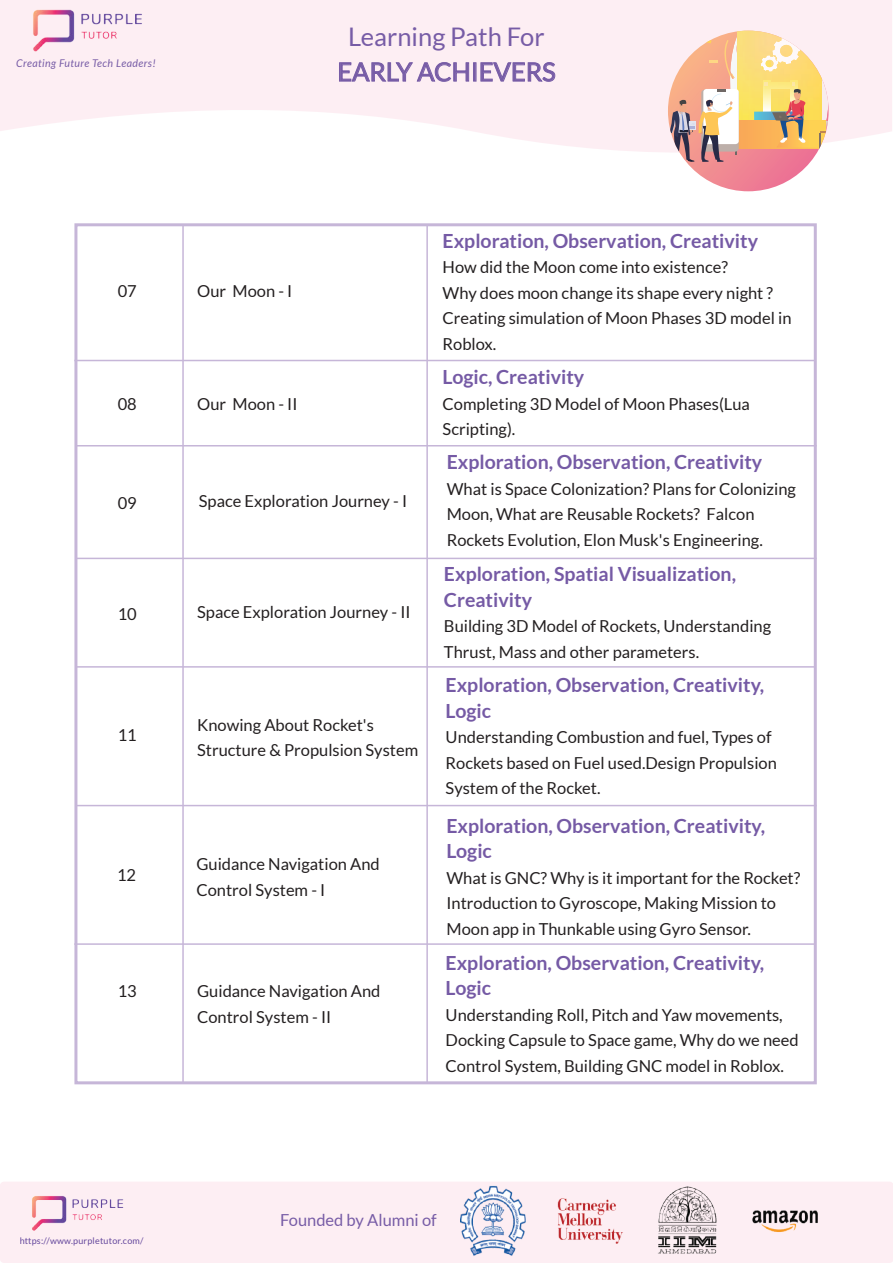
<style>
.page{position:relative;width:893px;height:1263px;background:#fff}
.page>*{position:absolute;margin:0;border:0;box-sizing:border-box;transform-origin:0 0}
.t1{font:25.65px "Lato";color:#775ca6}
.t2{font:700 19.5px/25.5px "Lato";color:#755aa5}
.t3{font:16.5px/25.5px "Lato";color:#231f20}
.t4{font:16.5px "Lato";color:#775ca6}
.t5{font:italic 10.65px "Lato";letter-spacing:.04em;color:#775ca6}
.t6{font:9px "Lato";letter-spacing:.025em;color:#65489d}
</style>
<div class="page">
<svg style="left:0;top:0;width:892px;height:152px;fill:#fdeef3"></svg>
<svg style="left:668px;top:31px;width:161px;height:160px;background:#ee8093"></svg>
<svg style="left:668px;top:7px;width:212px;height:158px;background:#f1d3ba"></svg>
<svg style="left:339px;top:62px;width:130px;height:23px;background:#ddcce1"></svg>
<div style="left:473px;top:62px;width:3px;height:20px;border:1px solid #775ca6"></div>
<svg style="left:480px;top:59px;width:76px;height:23px;background:#dac8de"></svg>
<img style="left:26px;top:0;width:129px;height:65px">
<div style="left:0;top:1182px;width:893px;height:81px;background:#fdeef3;border-radius:4px"></div>
<img style="left:32px;top:1196px;width:92px;height:35px">
<img style="left:461px;top:1185px;width:356px;height:71px">
<hr style="left:74px;top:360px;width:740px;height:1px;background:#c6b6d8">
<hr style="left:77px;top:445px;width:740px;height:1px;background:#c6b6d8">
<hr style="left:77px;top:558px;width:740px;height:1px;background:#c6b6d8">
<hr style="left:76px;top:666px;width:740px;height:2px;background:#c6b6d8">
<hr style="left:77px;top:805px;width:740px;height:1px;background:#c6b6d8">
<hr style="left:182px;top:225px;width:2px;height:858px;background:#c6b6d8">
<hr style="left:426px;top:225px;width:2px;height:858px;background:#c6b6d8">
<hr style="left:74px;top:943px;width:740px;height:2px;background:#c6b6d8">
<h1 class="t1" style="left:348px;top:22px;width:198px">Learning Path For</h1>
<p class="t5" style="left:16px;top:57px;width:141px">Creating Future Tech Leaders!</p>
<h1 class="t1" style="left:337px;top:58px;width:220px">EARLY ACHIEVERS</h1>
<p class="t3" style="left:118px;top:278px;width:21px">07</p>
<p class="t3" style="left:197px;top:278px;width:97px">Our Moon - I</p>
<p class="t3" style="left:118px;top:391px;width:21px">08</p>
<p class="t3" style="left:197px;top:391px;width:102px">Our Moon - II</p>
<p class="t3" style="left:118px;top:490px;width:21px">09</p>
<p class="t3" style="left:199px;top:488px;width:210px">Space Exploration Journey - I</p>
<p class="t3" style="left:118px;top:601px;width:21px">10</p>
<p class="t3" style="left:197px;top:600px;width:215px">Space Exploration Journey - II</p>
<p class="t3" style="left:118px;top:722px;width:21px">11</p>
<p class="t3" style="left:117px;top:862px;width:21px">12</p>
<p class="t3" style="left:118px;top:979px;width:21px">13</p>
<p class="t3" style="left:197px;top:712px;width:223px">Knowing About Rocket's<br>Structure &amp; Propulsion System</p>
<p class="t3" style="left:196px;top:851px;width:185px">Guidance Navigation And<br>Control System - I</p>
<p class="t3" style="left:197px;top:979px;width:185px">Guidance Navigation And<br>Control System - II</p>
<p class="t2" style="left:443px;top:228px;width:317px">Exploration, Observation, Creativity</p>
<p class="t3" style="left:443px;top:254px;width:350px">How did the Moon come into existence?<br>Why does moon change its shape every night ?<br>Creating simulation of Moon Phases 3D model in Roblox.</p>
<p class="t2" style="left:443px;top:364px;width:143px">Logic, Creativity</p>
<p class="t3" style="left:443px;top:391px;width:309px">Completing 3D Model of Moon Phases(Lua<br>Scripting).</p>
<p class="t2" style="left:447px;top:449px;width:317px">Exploration, Observation, Creativity</p>
<p class="t3" style="left:447px;top:476px;width:351px">What is Space Colonization? Plans for Colonizing<br>Moon, What are Reusable Rockets? Falcon<br>Rockets Evolution, Elon Musk's Engineering.</p>
<p class="t2" style="left:444px;top:561px;width:294px">Exploration, Spatial Visualization,<br>Creativity</p>
<p class="t3" style="left:444px;top:613px;width:329px">Building 3D Model of Rockets, Understanding<br>Thrust, Mass and other parameters.</p>
<p class="t2" style="left:446px;top:672px;width:320px">Exploration, Observation, Creativity,<br>Logic</p>
<p class="t3" style="left:446px;top:725px;width:333px">Understanding Combustion and fuel, Types of<br>Rockets based on Fuel used.Design Propulsion<br>System of the Rocket.</p>
<p class="t2" style="left:446px;top:812px;width:320px">Exploration, Observation, Creativity,<br>Logic</p>
<p class="t3" style="left:446px;top:865px;width:355px">What is GNC? Why is it important for the Rocket?<br>Introduction to Gyroscope, Making Mission to<br>Moon app in Thunkable using Gyro Sensor.</p>
<p class="t2" style="left:446px;top:949px;width:320px">Exploration, Observation, Creativity,<br>Logic</p>
<p class="t3" style="left:446px;top:1002px;width:355px">Understanding Roll, Pitch and Yaw movements,<br>Docking Capsule to Space game, Why do we need<br>Control System, Building GNC model in Roblox.</p>
<p class="t6" style="left:19px;top:1236px;width:126px">https://www.purpletutor.com/</p>
<p class="t4" style="left:280px;top:1211px;width:158px">Founded by Alumni of</p>
</div>
